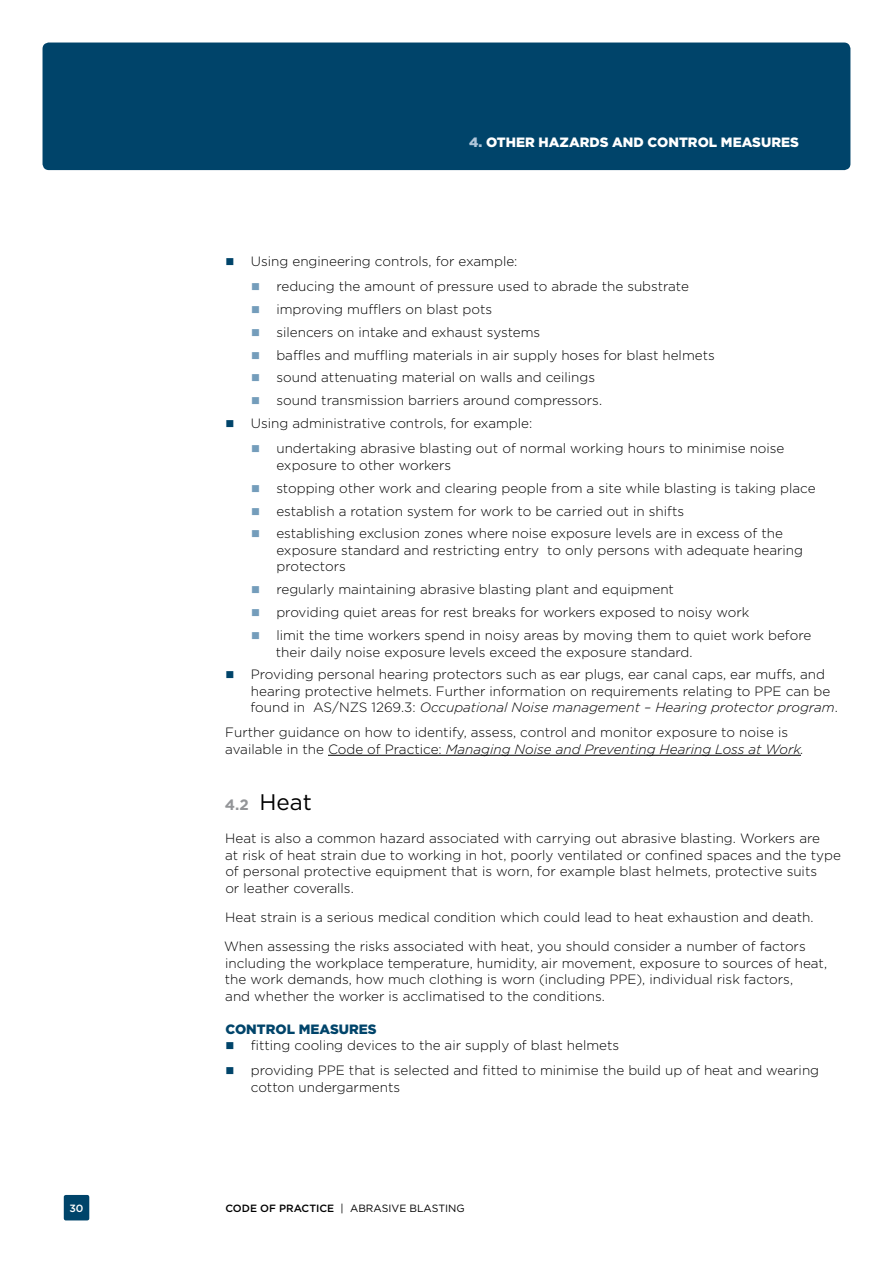
<style>
.page{position:relative;width:893px;height:1263px;background:#fff}
.page>*{position:absolute;margin:0;border:0;box-sizing:border-box;transform-origin:0 0}
.Header_2{font:22.5px "Gotham";color:#000}
.Body_copy{font:300 13.5px/16.5px "Gotham";color:#000}
.Running_header{font:900 13.5px "Gotham";color:#fff}
.Header_3{font:900 13.5px "Gotham";color:#00446a}
.t1{font:10.5px "Gotham";color:#000}
.t2{font:500 10.5px "Gotham";color:#fff}
.s1{color:#b1c6da}
.s2{font-style:italic}
.s3{font-weight:700;font-size:15px;color:#939598}
.s4{font-weight:500}
</style>
<div class="page">
<div style="left:43px;top:43px;width:807px;height:127px;background:#00446a;border-radius:6px"></div>
<div style="left:64px;top:1195px;width:25px;height:25px;background:#00446a;border-radius:2px"></div>
<hr style="left:328px;top:755px;width:473px;height:1px;background:#000">
<p class="Running_header" style="left:469px;top:134px;width:331px"><span class="s1">4.</span> OTHER HAZARDS AND CONTROL MEASURES</p>
<p class="Body_copy" style="left:251px;top:253px;width:268px">Using engineering controls, for example:</p>
<p class="Body_copy" style="left:276px;top:278px;width:414px">reducing the amount of pressure used to abrade the substrate</p>
<p class="Body_copy" style="left:276px;top:301px;width:217px">improving mufflers on blast pots</p>
<p class="Body_copy" style="left:276px;top:324px;width:265px">silencers on intake and exhaust systems</p>
<p class="Body_copy" style="left:276px;top:346px;width:440px">baffles and muffling materials in air supply hoses for blast helmets</p>
<p class="Body_copy" style="left:276px;top:369px;width:320px">sound attenuating material on walls and ceilings</p>
<p class="Body_copy" style="left:276px;top:392px;width:327px">sound transmission barriers around compressors.</p>
<p class="Body_copy" style="left:251px;top:415px;width:283px">Using administrative controls, for example:</p>
<p class="Body_copy" style="left:276px;top:440px;width:510px">undertaking abrasive blasting out of normal working hours to minimise noise exposure to other workers</p>
<p class="Body_copy" style="left:276px;top:479px;width:541px">stopping other work and clearing people from a site while blasting is taking place</p>
<p class="Body_copy" style="left:276px;top:502px;width:409px">establish a rotation system for work to be carried out in shifts</p>
<p class="Body_copy" style="left:276px;top:525px;width:528px">establishing exclusion zones where noise exposure levels are in excess of the exposure standard and restricting entry to only persons with adequate hearing protectors</p>
<p class="Body_copy" style="left:276px;top:581px;width:399px">regularly maintaining abrasive blasting plant and equipment</p>
<p class="Body_copy" style="left:276px;top:604px;width:475px">providing quiet areas for rest breaks for workers exposed to noisy work</p>
<p class="Body_copy" style="left:276px;top:627px;width:537px">limit the time workers spend in noisy areas by moving them to quiet work before their daily noise exposure levels exceed the exposure standard.</p>
<p class="Body_copy" style="left:250px;top:666px;width:589px">Providing personal hearing protectors such as ear plugs, ear canal caps, ear muffs, and hearing protective helmets. Further information on requirements relating to PPE can be found in AS/NZS 1269.3: <span class="s2">Occupational Noise management – Hearing protector program</span>.</p>
<p class="Body_copy" style="left:225px;top:724px;width:580px">Further guidance on how to identify, assess, control and monitor exposure to noise is available in the Code of Practice: <span class="s2">Managing Noise and Preventing Hearing Loss at Work.</span></p>
<p class="Header_2" style="left:225px;top:788px;width:88px"><span class="s3">4.2</span> Heat</p>
<p class="Body_copy" style="left:225px;top:830px;width:617px">Heat is also a common hazard associated with carrying out abrasive blasting. Workers are<br>at risk of heat strain due to working in hot, poorly ventilated or confined spaces and the type of personal protective equipment that is worn, for example blast helmets, protective suits<br>or leather coveralls.</p>
<p class="Body_copy" style="left:225px;top:909px;width:590px">Heat strain is a serious medical condition which could lead to heat exhaustion and death.</p>
<p class="Body_copy" style="left:224px;top:938px;width:604px">When assessing the risks associated with heat, you should consider a number of factors including the workplace temperature, humidity, air movement, exposure to sources of heat, the work demands, how much clothing is worn (including PPE), individual risk factors,<br>and whether the worker is acclimatised to the conditions.</p>
<p class="Header_3" style="left:225px;top:1021px;width:153px">CONTROL MEASURES</p>
<p class="Body_copy" style="left:251px;top:1037px;width:370px">fitting cooling devices to the air supply of blast helmets</p>
<p class="Body_copy" style="left:251px;top:1062px;width:570px">providing PPE that is selected and fitted to minimise the build up of heat and wearing cotton undergarments</p>
<p class="t2" style="left:69px;top:1202px;width:16px">30</p>
<p class="t1" style="left:225px;top:1202px;width:241px"><span class="s4">CODE OF PRACTICE</span> | ABRASIVE BLASTING</p>
</div>
